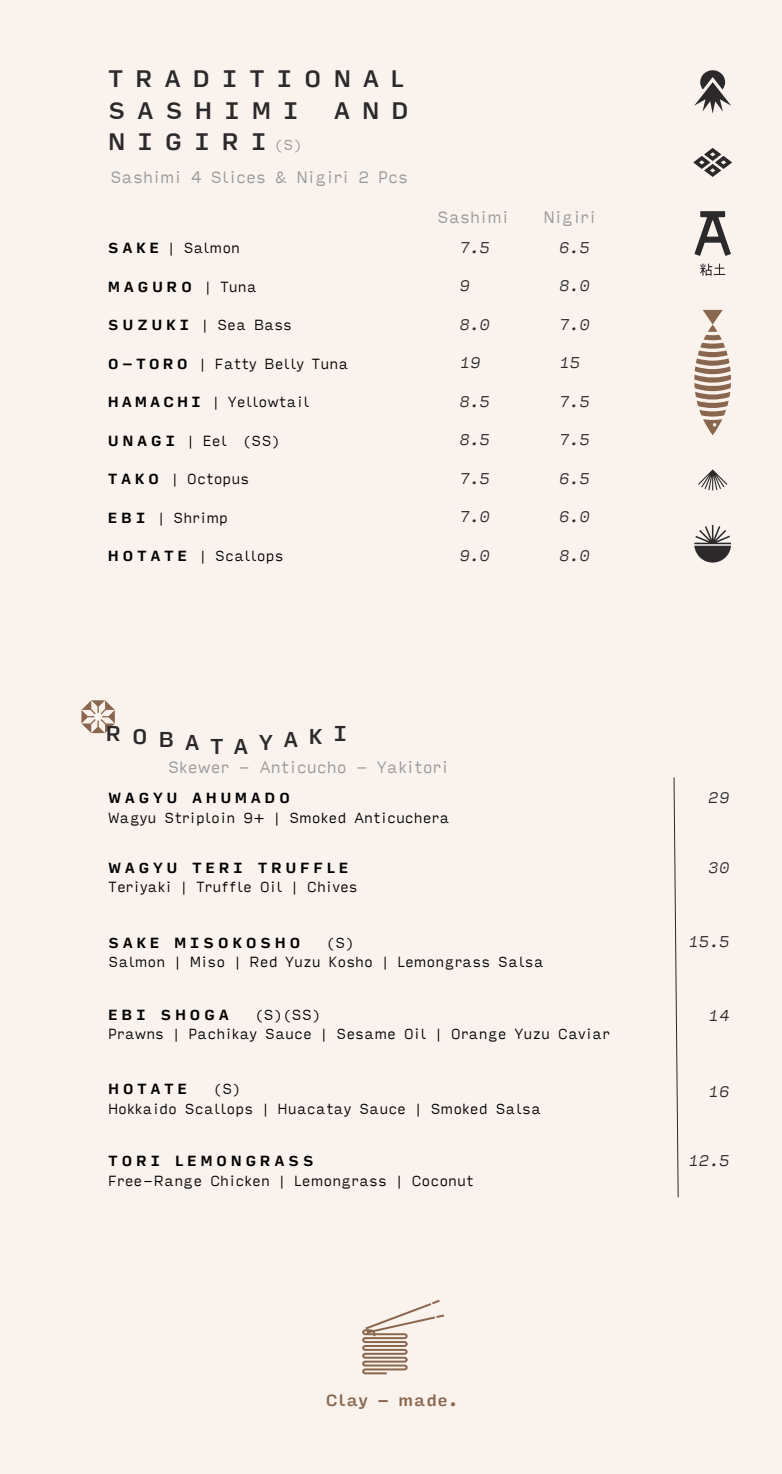
<style>
.page{position:relative;width:782px;height:1474px;background:#fff}
.page>*{position:absolute;margin:0;border:0;box-sizing:border-box;transform-origin:0 0}
.t1{font:500 22.75px "Input Sans";letter-spacing:.5em;color:#2b292a}
.t2{font:500 20.47px "Input Sans";letter-spacing:.5em;color:#2b292a}
.t3{font:300 15.75px "Input Sans";color:#96989b}
.t4{font:500 15.75px "Input Sans";color:#89674f}
.t5{font:italic 300 14.88px "Input Sans";color:#2b292a}
.t6{font:300 14px/19.2px "Input Sans";color:#000001}
.t7{font:700 14px "Input Sans";letter-spacing:.25em;color:#000001}
.s1{font-weight:300;font-size:14px;color:#96989b}
.s2{font-weight:700}
.s3{font-weight:300}
</style>
<div class="page">
<div style="left:0;top:0;width:781px;height:1474px;background:#faf2ec"></div>
<svg style="left:694px;top:70px;width:36px;height:44px"></svg>
<svg style="left:694px;top:211px;width:36px;height:65px"></svg>
<svg style="left:694px;top:525px;width:36px;height:38px"></svg>
<svg style="left:694px;top:310px;width:36px;height:125px"></svg>
<svg style="left:693px;top:148px;width:38px;height:29px"></svg>
<svg style="left:698px;top:469px;width:29px;height:21px"></svg>
<svg style="left:362px;top:1300px;width:82px;height:74px"></svg>
<svg style="left:81px;top:700px;width:34px;height:33px"></svg>
<svg style="left:673px;top:777px;width:5px;height:421px"></svg>
<h1 class="t1" style="left:108px;top:58px;width:298px">TRADITIONAL</h1>
<h1 class="t1" style="left:108px;top:90px;width:192px">SASHIMI</h1>
<h1 class="t1" style="left:334px;top:90px;width:77px">AND</h1>
<h1 class="t1" style="left:108px;top:121px;width:196px">NIGIRI <span class="s1">(S)</span></h1>
<p class="t3" style="left:110px;top:162px;width:299px">Sashimi 4 Slices &amp; Nigiri 2 Pcs</p>
<p class="t6" style="left:108px;top:237px;width:134px"><span class="s2">S A K E</span> | Salmon</p>
<p class="t7" style="left:108px;top:274px;width:150px">MAGURO <span class="s3">| Tuna</span></p>
<p class="t6" style="left:108px;top:314px;width:186px"><span class="s2">SUZUKI</span> | Sea Bass</p>
<p class="t6" style="left:108px;top:353px;width:242px"><span class="s2">O - T O R O</span> | Fatty Belly Tuna</p>
<p class="t6" style="left:108px;top:391px;width:203px"><span class="s2">H A M A C H I</span> | Yellowtail</p>
<p class="t6" style="left:108px;top:430px;width:174px"><span class="s2">UNAGI</span> | Eel (SS)</p>
<p class="t6" style="left:108px;top:468px;width:143px"><span class="s2">T A K O</span> | Octopus</p>
<p class="t6" style="left:108px;top:507px;width:122px"><span class="s2">E B I</span> | Shrimp</p>
<p class="t6" style="left:108px;top:545px;width:177px"><span class="s2">H O T A T E</span> | Scallops</p>
<p class="t3" style="left:437px;top:202px;width:73px">Sashimi</p>
<p class="t3" style="left:543px;top:202px;width:54px">Nigiri</p>
<p class="t5" style="left:459px;top:234px;width:33px">7.5</p>
<p class="t5" style="left:459px;top:272px;width:12px">9</p>
<p class="t5" style="left:459px;top:311px;width:33px">8.0</p>
<p class="t5" style="left:459px;top:349px;width:23px">19</p>
<p class="t5" style="left:459px;top:388px;width:33px">8.5</p>
<p class="t5" style="left:459px;top:426px;width:33px">8.5</p>
<p class="t5" style="left:459px;top:465px;width:33px">7.5</p>
<p class="t5" style="left:459px;top:503px;width:33px">7.0</p>
<p class="t5" style="left:459px;top:542px;width:33px">9.0</p>
<p class="t5" style="left:558px;top:234px;width:33px">6.5</p>
<p class="t5" style="left:558px;top:272px;width:33px">8.0</p>
<p class="t5" style="left:558px;top:311px;width:33px">7.0</p>
<p class="t5" style="left:558px;top:349px;width:23px">15</p>
<p class="t5" style="left:558px;top:388px;width:33px">7.5</p>
<p class="t5" style="left:558px;top:426px;width:33px">7.5</p>
<p class="t5" style="left:558px;top:465px;width:33px">6.5</p>
<p class="t5" style="left:558px;top:503px;width:33px">6.0</p>
<p class="t5" style="left:558px;top:542px;width:33px">8.0</p>
<h2 class="t2" style="left:105px;top:721px;width:243px">ROBATAYAKI</h2>
<p class="t3" style="left:168px;top:753px;width:282px">Skewer - Anticucho - Yakitori</p>
<p class="t7" style="left:108px;top:786px;width:183px">WAGYU AHUMADO</p>
<p class="t6" style="left:108px;top:807px;width:343px">Wagyu Striploin 9+ | Smoked Anticuchera</p>
<p class="t7" style="left:108px;top:855px;width:242px">WAGYU TERI TRUFFLE</p>
<p class="t6" style="left:108px;top:877px;width:251px">Teriyaki | Truffle Oil | Chives</p>
<p class="t7" style="left:108px;top:930px;width:194px">SAKE MISOKOSHO</p>
<p class="t6" style="left:108px;top:932px;width:437px;text-indent:218px">(S)<br>Salmon | Miso | Red Yuzu Kosho | Lemongrass Salsa</p>
<p class="t7" style="left:108px;top:1002px;width:122px">EBI SHOGA</p>
<p class="t6" style="left:108px;top:1004px;width:503px;text-indent:146px">(S)(SS)<br>Prawns | Pachikay Sauce | Sesame Oil | Orange Yuzu Caviar</p>
<p class="t6" style="left:108px;top:1079px;width:434px;text-indent:105px">(S)<br>Hokkaido Scallops | Huacatay Sauce | Smoked Salsa</p>
<p class="t7" style="left:108px;top:1148px;width:207px">TORI LEMONGRASS</p>
<p class="t6" style="left:108px;top:1170px;width:367px">Free-Range Chicken | Lemongrass | Coconut</p>
<p class="t7" style="left:108px;top:1076px;width:81px">HOTATE</p>
<p class="t5" style="left:708px;top:784px;width:23px">29</p>
<p class="t5" style="left:708px;top:854px;width:23px">30</p>
<p class="t5" style="left:687px;top:928px;width:43px">15.5</p>
<p class="t5" style="left:708px;top:1002px;width:23px">14</p>
<p class="t5" style="left:708px;top:1078px;width:23px">16</p>
<p class="t5" style="left:687px;top:1147px;width:43px">12.5</p>
<p class="t4" style="left:325px;top:1386px;width:134px">Clay - made.</p>
</div>
